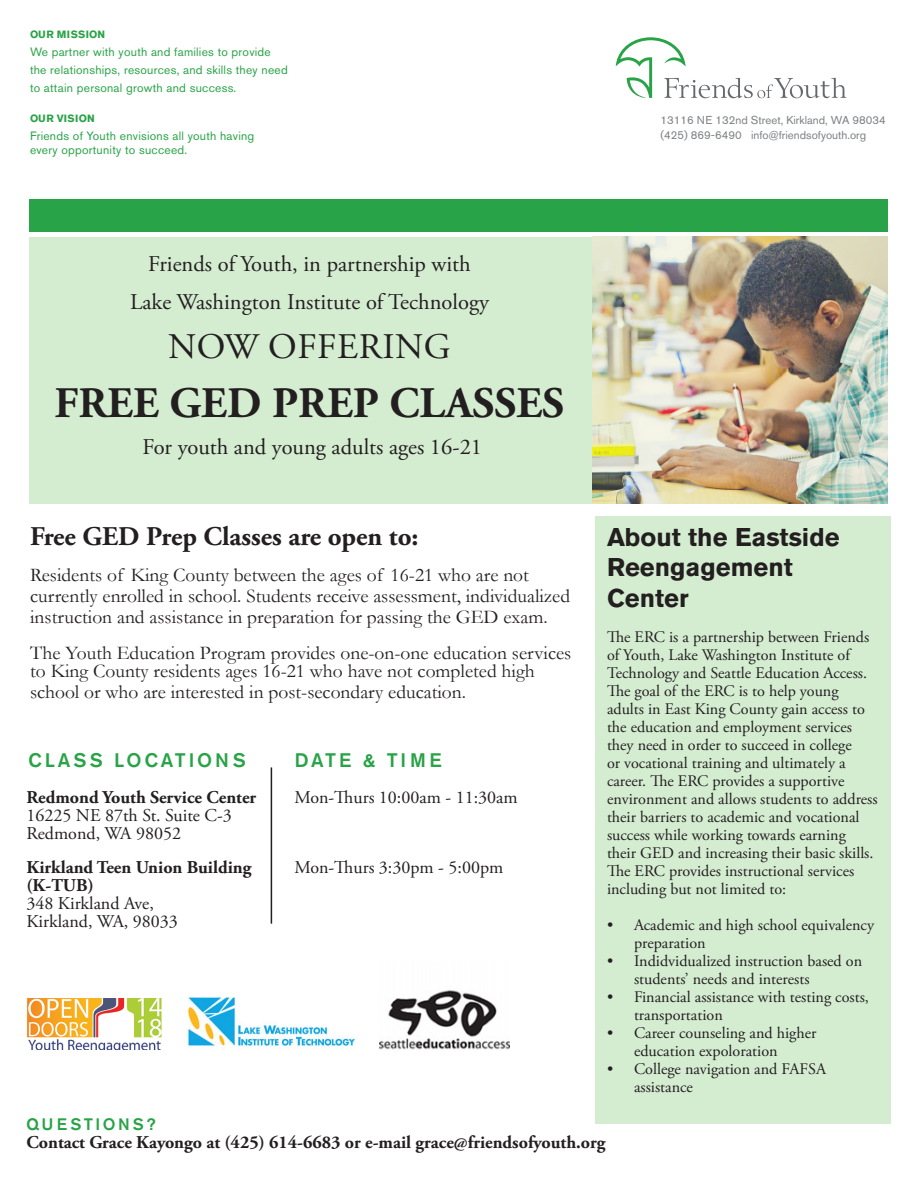
<style>
.page{position:relative;width:918px;height:1188px;background:#fff}
.page>*{position:absolute;margin:0;border:0;box-sizing:border-box;transform-origin:0 0}
.t1{font:700 43.5px "Adobe Garamond Pro";color:#231f20}
.t2{font:36px "Adobe Garamond Pro";letter-spacing:.015em;color:#231f20}
.t3{font:700 27px "Adobe Garamond Pro";color:#231f20}
.t4{font:700 25.5px/30.6px "Akzidenz Grotesk BQ";color:#231f20}
.t5{font:22.5px "Adobe Garamond Pro";color:#231f20}
.t6{font:19.5px/21px "Garamond";color:#231f20}
.t7{font:500 19.5px "Akzidenz Grotesk BQ";letter-spacing:.15em;color:#29a347}
.t8{font:700 18px "Adobe Garamond Pro";color:#231f20}
.t9{font:18px "Adobe Garamond Pro";color:#231f20}
.t10{font:500 16.5px "Akzidenz Grotesk BQ";letter-spacing:.15em;color:#29a347}
.t11{font:16.2px/18px "Adobe Garamond Pro";color:#231f20}
.t12{font:12px/18px "Akzidenz Grotesk BQ";letter-spacing:.02em;color:#29a347}
.t13{font:11.4px/14.9px "Akzidenz Grotesk BQ";color:#7e8083}
.t14{font:700 10.5px "Akzidenz Grotesk BQ";letter-spacing:.02em;color:#29a347}
</style>
<div class="page">
<svg style="left:616px;top:37px;width:230px;height:61px"></svg>
<div style="left:595px;top:516px;width:296px;height:608px;background:#d4edd1"></div>
<div style="left:29px;top:237px;width:563px;height:266px;background:#d4edd1"></div>
<img style="left:592px;top:237px;width:296px;height:266px">
<hr style="left:271px;top:767px;width:1px;height:157px;background:#231f20">
<div style="left:29px;top:199px;width:859px;height:33px;background:#29a347"></div>
<img style="left:27px;top:999px;width:135px;height:50px">
<img style="left:187px;top:997px;width:169px;height:53px">
<img style="left:380px;top:990px;width:129px;height:60px">
<p class="t14" style="left:30px;top:28px;width:77px">OUR MISSION</p>
<p class="t12" style="left:30px;top:43px;width:259px">We partner with youth and families to provide the relationships, resources, and skills they need to attain personal growth and success.</p>
<p class="t14" style="left:30px;top:113px;width:66px">OUR VISION</p>
<p class="t12" style="left:30px;top:129px;width:226px;line-height:13.5px">Friends of Youth envisions all youth having every opportunity to succeed.</p>
<p class="t13" style="left:661px;top:113px;width:227px">13116 NE 132nd Street, Kirkland, WA 98034 (425) 869-6490 info@friendsofyouth.org</p>
<p class="t5" style="left:148px;top:251px;width:324px">Friends of Youth, in partnership with</p>
<p class="t5" style="left:130px;top:288px;width:360px">Lake Washington Institute of Technology</p>
<p class="t2" style="left:168px;top:325px;width:284px">NOW OFFERING</p>
<p class="t1" style="left:55px;top:378px;width:511px">FREE GED PREP CLASSES</p>
<p class="t5" style="left:142px;top:434px;width:341px">For youth and young adults ages 16-21</p>
<p class="t3" style="left:30px;top:520px;width:390px">Free GED Prep Classes are open to:</p>
<p class="t6" style="left:30px;top:564px;width:541px">Residents of King County between the ages of 16-21 who are not currently enrolled in school. Students receive assessment, individualized instruction and assistance in preparation for passing the GED exam.</p>
<p class="t6" style="left:30px;top:643px;width:543px;line-height:18px">The Youth Education Program provides one-on-one education services to King County residents ages 16-21 who have not completed high</p>
<p class="t6" style="left:30px;top:681px;width:437px">school or who are interested in post-secondary education.</p>
<p class="t7" style="left:28px;top:748px;width:219px">CLASS LOCATIONS</p>
<p class="t8" style="left:26px;top:787px;width:231px">Redmond Youth Service Center</p>
<p class="t9" style="left:26px;top:804px;width:207px">16225 NE 87th St. Suite C-3</p>
<p class="t9" style="left:26px;top:822px;width:156px">Redmond, WA 98052</p>
<p class="t8" style="left:26px;top:857px;width:226px">Kirkland Teen Union Building</p>
<p class="t8" style="left:26px;top:875px;width:69px">(K-TUB)</p>
<p class="t9" style="left:26px;top:893px;width:129px">348 Kirkland Ave,</p>
<p class="t9" style="left:26px;top:911px;width:153px">Kirkland, WA, 98033</p>
<p class="t7" style="left:295px;top:748px;width:148px">DATE &amp; TIME</p>
<p class="t9" style="left:294px;top:786px;width:225px">Mon-Thurs 10:00am - 11:30am</p>
<p class="t9" style="left:294px;top:857px;width:210px">Mon-Thurs 3:30pm - 5:00pm</p>
<p class="t4" style="left:607px;top:522px;width:234px">About the Eastside<br>Reengagement<br>Center</p>
<p class="t11" style="left:607px;top:628px;width:272px">The ERC is a partnership between Friends of Youth, Lake Washington Institute of Technology and Seattle Education Access.<br>The goal of the ERC is to help young adults in East King County gain access to the education and employment services they need in order to succeed in college<br>or vocational training and ultimately a career. The ERC provides a supportive environment and allows students to address their barriers to academic and vocational success while working towards earning their GED and increasing their basic skills.<br>The ERC provides instructional services including but not limited to:</p>
<p class="t11" style="left:634px;top:916px;width:242px;text-indent:-27px">• Academic and high school equivalency preparation</p>
<p class="t11" style="left:634px;top:952px;width:230px;text-indent:-27px">• Indidvidualized instruction based on students’ needs and interests</p>
<p class="t11" style="left:634px;top:988px;width:237px;text-indent:-27px">• Financial assistance with testing costs, transportation</p>
<p class="t11" style="left:634px;top:1024px;width:184px;text-indent:-27px">• Career counseling and higher education expoloration</p>
<p class="t11" style="left:634px;top:1060px;width:194px;text-indent:-27px">• College navigation and FAFSA assistance</p>
<p class="t10" style="left:26px;top:1114px;width:131px">QUESTIONS?</p>
<p class="t8" style="left:26px;top:1132px;width:580px">Contact Grace Kayongo at (425) 614-6683 or e-mail grace@friendsofyouth.org</p>
</div>
